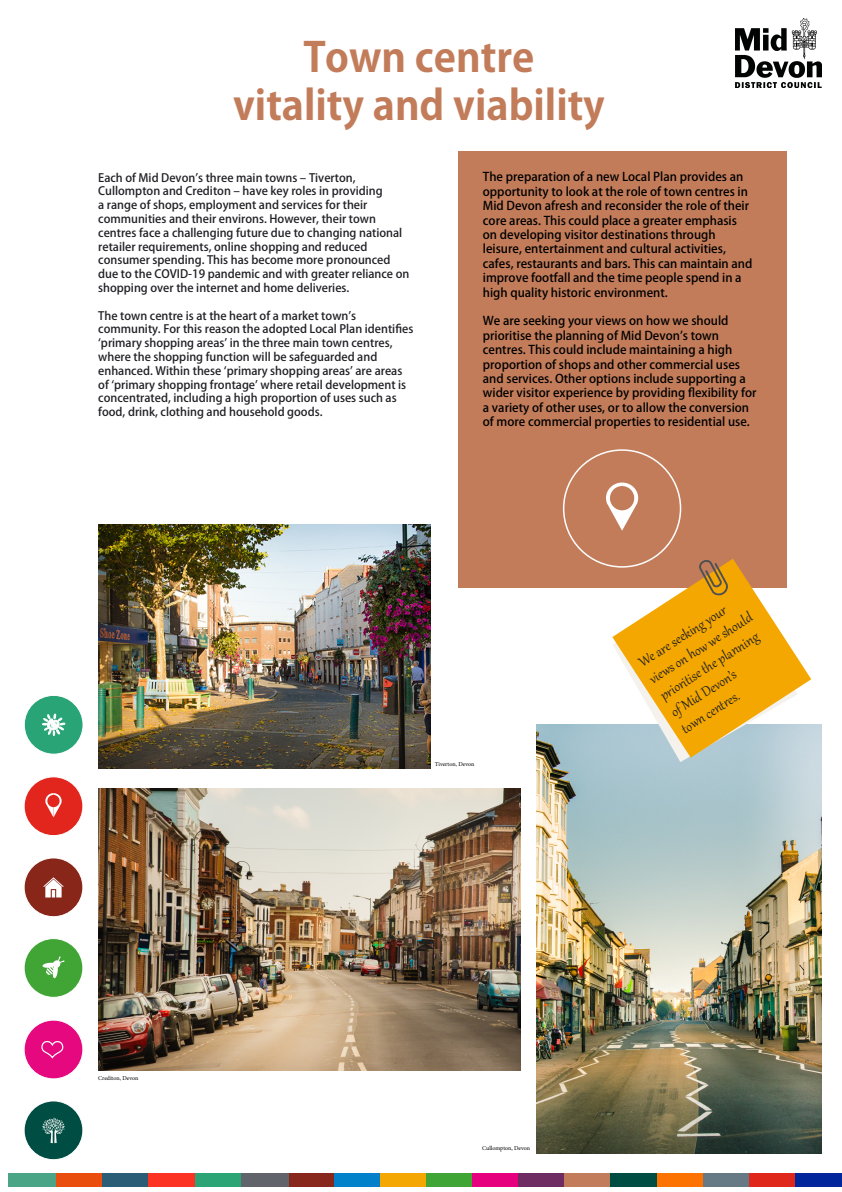
<style>
.page{position:relative;width:842px;height:1192px;background:#fff}
.page>*{position:absolute;margin:0;border:0;box-sizing:border-box;transform-origin:0 0}
.t1{font:700 40.5px "Koz Go Pr 6 N";color:#c27c5a}
.t2{font:16.5px/19.8px "Gabriola";color:#1f1f24}
.t3{font:500 12px/14.4px "Koz Go Pr 6 N";color:#000}
.t4{font:500 11.5px/13.8px "Koz Go Pr 6 N";color:#1f1f24}
.t5{font:6px "Minion Pro";letter-spacing:-.005em;color:#000}
</style>
<div class="page">
<img style="left:536px;top:725px;width:286px;height:428px">
<div style="left:458px;top:152px;width:328px;height:436px;background:#c27c5a"></div>
<svg style="left:606px;top:483px;width:32px;height:48px"></svg>
<div style="left:610px;top:486px;width:24px;height:24px;background:#c27c5a;border-radius:50%"></div>
<div style="left:8px;top:1173px;width:49px;height:14px;background:#49a586"></div>
<div style="left:288px;top:1173px;width:46px;height:14px;background:#88271c"></div>
<div style="left:57px;top:1173px;width:46px;height:14px;background:#e94e0f"></div>
<div style="left:103px;top:1173px;width:46px;height:14px;background:#2b5d76"></div>
<div style="left:149px;top:1173px;width:46px;height:14px;background:#fc3323"></div>
<div style="left:195px;top:1173px;width:46px;height:14px;background:#2ca476"></div>
<div style="left:241px;top:1173px;width:47px;height:14px;background:#61646a"></div>
<div style="left:334px;top:1173px;width:46px;height:14px;background:#0081c9"></div>
<div style="left:380px;top:1173px;width:46px;height:14px;background:#f4a700"></div>
<div style="left:426px;top:1173px;width:47px;height:14px;background:#3fa535"></div>
<div style="left:473px;top:1173px;width:46px;height:14px;background:#e6007d"></div>
<div style="left:519px;top:1173px;width:46px;height:14px;background:#6e2c63"></div>
<div style="left:565px;top:1173px;width:46px;height:14px;background:#c27c5a"></div>
<div style="left:611px;top:1173px;width:46px;height:14px;background:#004d44"></div>
<div style="left:657px;top:1173px;width:46px;height:14px;background:#fc7301"></div>
<div style="left:703px;top:1173px;width:46px;height:14px;background:#667a85"></div>
<div style="left:749px;top:1173px;width:46px;height:14px;background:#df271c"></div>
<div style="left:795px;top:1173px;width:47px;height:14px;background:#00269b"></div>
<img style="left:736px;top:19px;width:86px;height:68px">
<div style="left:24px;top:695px;width:59px;height:59px;background:#28a476;border-radius:50%"></div>
<div style="left:24px;top:695px;width:59px;height:59px;border:1px solid #fff;border-radius:50%"></div>
<svg style="left:42px;top:714px;width:23px;height:22px"></svg>
<div style="left:24px;top:777px;width:59px;height:59px;background:#e2261d;border-radius:50%"></div>
<div style="left:24px;top:777px;width:59px;height:59px;border:1px solid #fff;border-radius:50%"></div>
<svg style="left:45px;top:793px;width:17px;height:24px"></svg>
<div style="left:47px;top:795px;width:13px;height:12px;background:#e2261d;border-radius:50%"></div>
<div style="left:24px;top:939px;width:59px;height:58px;background:#40a535;border-radius:50%"></div>
<div style="left:24px;top:938px;width:59px;height:60px;border:1px solid #fff;border-radius:50%"></div>
<svg style="left:42px;top:956px;width:23px;height:22px"></svg>
<div style="left:24px;top:1020px;width:59px;height:59px;background:#e5087e;border-radius:50%"></div>
<div style="left:24px;top:1020px;width:59px;height:59px;border:1px solid #fff;border-radius:50%"></div>
<svg style="left:41px;top:1041px;width:23px;height:18px"></svg>
<div style="left:24px;top:1101px;width:59px;height:59px;background:#004d43;border-radius:50%"></div>
<div style="left:24px;top:1101px;width:59px;height:59px;border:1px solid #fff;border-radius:50%"></div>
<svg style="left:42px;top:1117px;width:23px;height:26px"></svg>
<div style="left:24px;top:858px;width:59px;height:59px;background:#89261a;border-radius:50%"></div>
<div style="left:24px;top:858px;width:59px;height:59px;border:1px solid #fff;border-radius:50%"></div>
<svg style="left:43px;top:877px;width:21px;height:20px"></svg>
<svg style="left:612px;top:559px;width:199px;height:203px"></svg>
<img style="left:98px;top:524px;width:333px;height:245px">
<img style="left:98px;top:789px;width:422px;height:281px">
<p class="t1" style="left:303px;top:34px;width:232px">Town centre</p>
<p class="t1" style="left:233px;top:83px;width:373px">vitality and viability</p>
<p class="t4" style="left:98px;top:171px;width:313px">Each of Mid Devon’s three main towns – Tiverton, Cullompton and Crediton – have key roles in providing<br>a range of shops, employment and services for their communities and their environs. However, their town centres face a challenging future due to changing national retailer requirements, online shopping and reduced consumer spending. This has become more pronounced due to the COVID-19 pandemic and with greater reliance on shopping over the internet and home deliveries.</p>
<p class="t4" style="left:98px;top:309px;width:317px">The town centre is at the heart of a market town’s community. For this reason the adopted Local Plan identifies ‘primary shopping areas’ in the three main town centres, where the shopping function will be safeguarded and enhanced. Within these ‘primary shopping areas’ are areas of ‘primary shopping frontage’ where retail development is concentrated, including a high proportion of uses such as food, drink, clothing and household goods.</p>
<p class="t3" style="left:483px;top:170px;width:271px">The preparation of a new Local Plan provides an opportunity to look at the role of town centres in Mid Devon afresh and reconsider the role of their core areas. This could place a greater emphasis on developing visitor destinations through leisure, entertainment and cultural activities, cafes, restaurants and bars. This can maintain and improve footfall and the time people spend in a high quality historic environment.</p>
<p class="t3" style="left:483px;top:314px;width:275px">We are seeking your views on how we should prioritise the planning of Mid Devon’s town centres. This could include maintaining a high proportion of shops and other commercial uses and services. Other options include supporting a wider visitor experience by providing flexibility for a variety of other uses, or to allow the conversion of more commercial properties to residential use.</p>
<p class="t5" style="left:435px;top:760px;width:41px">Tiverton, Devon</p>
<p class="t2" style="left:634px;top:654px;width:102px;rotate:-33deg">We are seeking your</p>
<p class="t2" style="left:645px;top:671px;width:121px;rotate:-33deg">views on how we should prioritise the planning</p>
<p class="t2" style="left:666px;top:704px;width:76px;rotate:-33deg">of Mid Devon’s</p>
<p class="t2" style="left:677px;top:721px;width:67px;rotate:-33deg">town centres.</p>
<p class="t5" style="left:98px;top:1074px;width:42px">Crediton, Devon</p>
<p class="t5" style="left:482px;top:1144px;width:49px">Cullompton, Devon</p>
</div>
